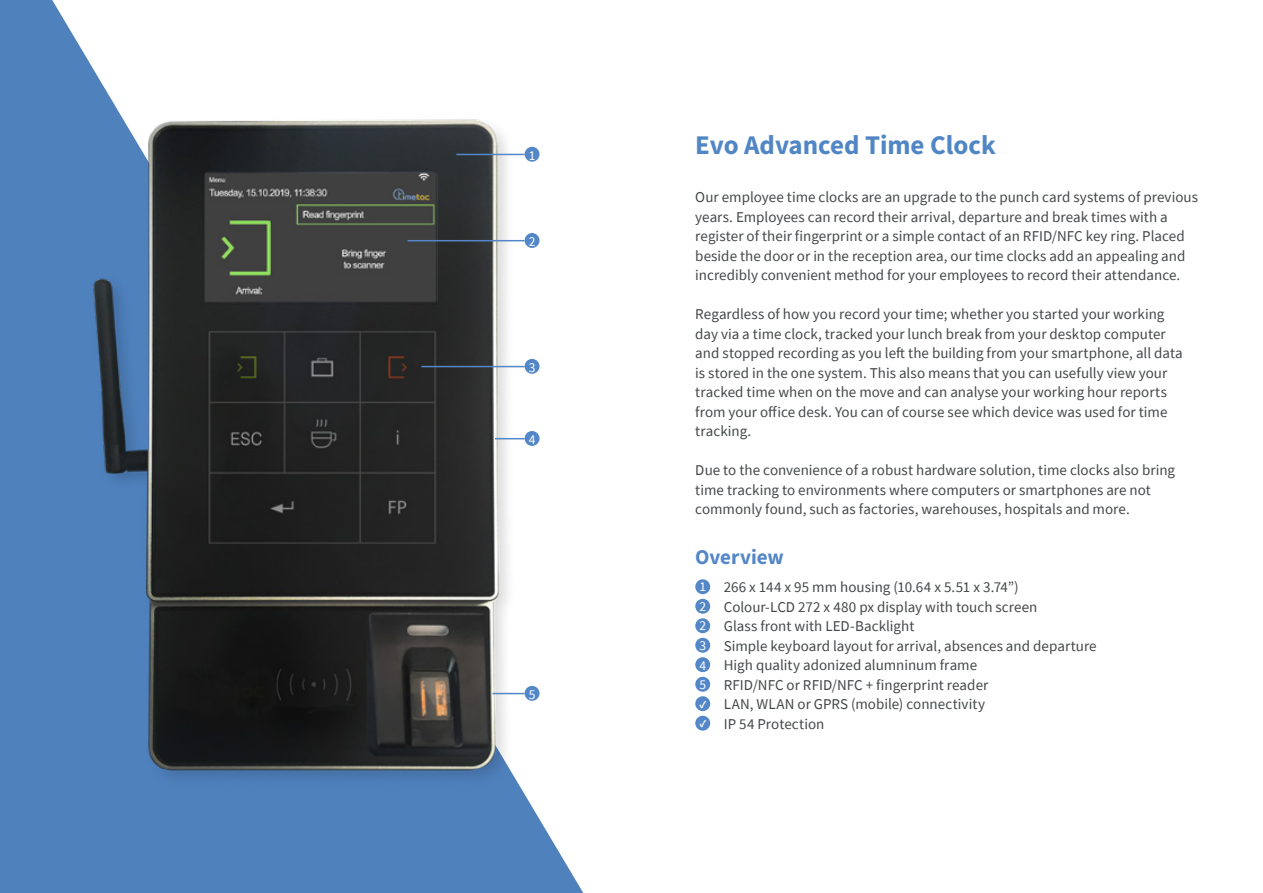
<style>
.page{position:relative;width:1263px;height:893px;background:#fff}
.page>*{position:absolute;margin:0;border:0;box-sizing:border-box;transform-origin:0 0}
.t1{font:700 27px "Source Sans Pro";color:#5186c5}
.t2{font:700 21px "Source Sans Pro";color:#5487c7}
.t3{font:15px/19.5px "Source Sans Pro";color:#444749}
.t4{font:13.5px "Source Sans Pro";color:#fff}
.s1{font-size:13.5px;color:#fff}
.s2{font-weight:700;font-size:10.5px;color:#fff}
</style>
<div class="page">
<svg style="left:0;top:0;width:583px;height:893px;fill:#4f81bd"></svg>
<img style="left:27px;top:85px;width:556px;height:731px">
<img style="left:203px;top:169px;width:234px;height:136px">
<hr style="left:407px;top:240px;width:118px;height:1px;background:#5487c7">
<div style="left:525px;top:233px;width:14px;height:15px;background:#5487c7;border-radius:50%"></div>
<hr style="left:456px;top:154px;width:69px;height:1px;background:#5487c7">
<div style="left:525px;top:147px;width:14px;height:15px;background:#5487c7;border-radius:50%"></div>
<hr style="left:421px;top:366px;width:104px;height:1px;background:#5487c7">
<div style="left:525px;top:359px;width:14px;height:15px;background:#5487c7;border-radius:50%"></div>
<hr style="left:495px;top:438px;width:30px;height:1px;background:#5487c7">
<div style="left:525px;top:431px;width:14px;height:15px;background:#5487c7;border-radius:50%"></div>
<div style="left:695px;top:579px;width:15px;height:15px;background:#5487c7;border-radius:50%"></div>
<div style="left:695px;top:599px;width:15px;height:15px;background:#5487c7;border-radius:50%"></div>
<div style="left:695px;top:618px;width:15px;height:15px;background:#5487c7;border-radius:50%"></div>
<div style="left:695px;top:638px;width:15px;height:15px;background:#5487c7;border-radius:50%"></div>
<div style="left:695px;top:657px;width:15px;height:15px;background:#5487c7;border-radius:50%"></div>
<div style="left:695px;top:677px;width:15px;height:15px;background:#5487c7;border-radius:50%"></div>
<div style="left:695px;top:696px;width:15px;height:15px;background:#5487c7;border-radius:50%"></div>
<div style="left:695px;top:716px;width:15px;height:15px;background:#5487c7;border-radius:50%"></div>
<hr style="left:492px;top:693px;width:33px;height:1px;background:#5487c7">
<div style="left:525px;top:686px;width:14px;height:15px;background:#5487c7;border-radius:50%"></div>
<p class="t4" style="left:529px;top:147px;width:8px">1</p>
<p class="t4" style="left:529px;top:233px;width:8px">2</p>
<p class="t4" style="left:529px;top:359px;width:8px">3</p>
<p class="t4" style="left:529px;top:431px;width:8px">4</p>
<p class="t4" style="left:529px;top:686px;width:8px">5</p>
<h1 class="t1" style="left:695px;top:127px;width:302px">Evo Advanced Time Clock</h1>
<p class="t3" style="left:695px;top:187px;width:504px">Our employee time clocks are an upgrade to the punch card systems of previous years. Employees can record their arrival, departure and break times with a register of their fingerprint or a simple contact of an RFID/NFC key ring. Placed beside the door or in the reception area, our time clocks add an appealing and incredibly convenient method for your employees to record their attendance.</p>
<p class="t3" style="left:695px;top:304px;width:489px">Regardless of how you record your time; whether you started your working day via a time clock, tracked your lunch break from your desktop computer and stopped recording as you left the building from your smartphone, all data is stored in the one system. This also means that you can usefully view your tracked time when on the move and can analyse your working hour reports from your office desk. You can of course see which device was used for time tracking.</p>
<p class="t3" style="left:695px;top:460px;width:481px">Due to the convenience of a robust hardware solution, time clocks also bring time tracking to environments where computers or smartphones are not commonly found, such as factories, warehouses, hospitals and more.</p>
<h2 class="t2" style="left:695px;top:543px;width:90px">Overview</h2>
<p class="t3" style="left:699px;top:577px;width:399px"><span class="s1">1</span> 266 x 144 x 95 mm housing (10.64 x 5.51 x 3.74”)<br><span class="s1">2</span> Colour-LCD 272 x 480 px display with touch screen<br><span class="s1">2</span> Glass front with LED-Backlight<br><span class="s1">3</span> Simple keyboard layout for arrival, absences and departure <span class="s1">4</span> High quality adonized alumninum frame<br><span class="s1">5</span> RFID/NFC or RFID/NFC + fingerprint reader</p>
<p class="t3" style="left:699px;top:694px;width:287px"><span class="s2">✓</span> LAN, WLAN or GPRS (mobile) connectivity</p>
<p class="t3" style="left:699px;top:714px;width:127px"><span class="s2">✓</span> IP 54 Protection</p>
</div>
